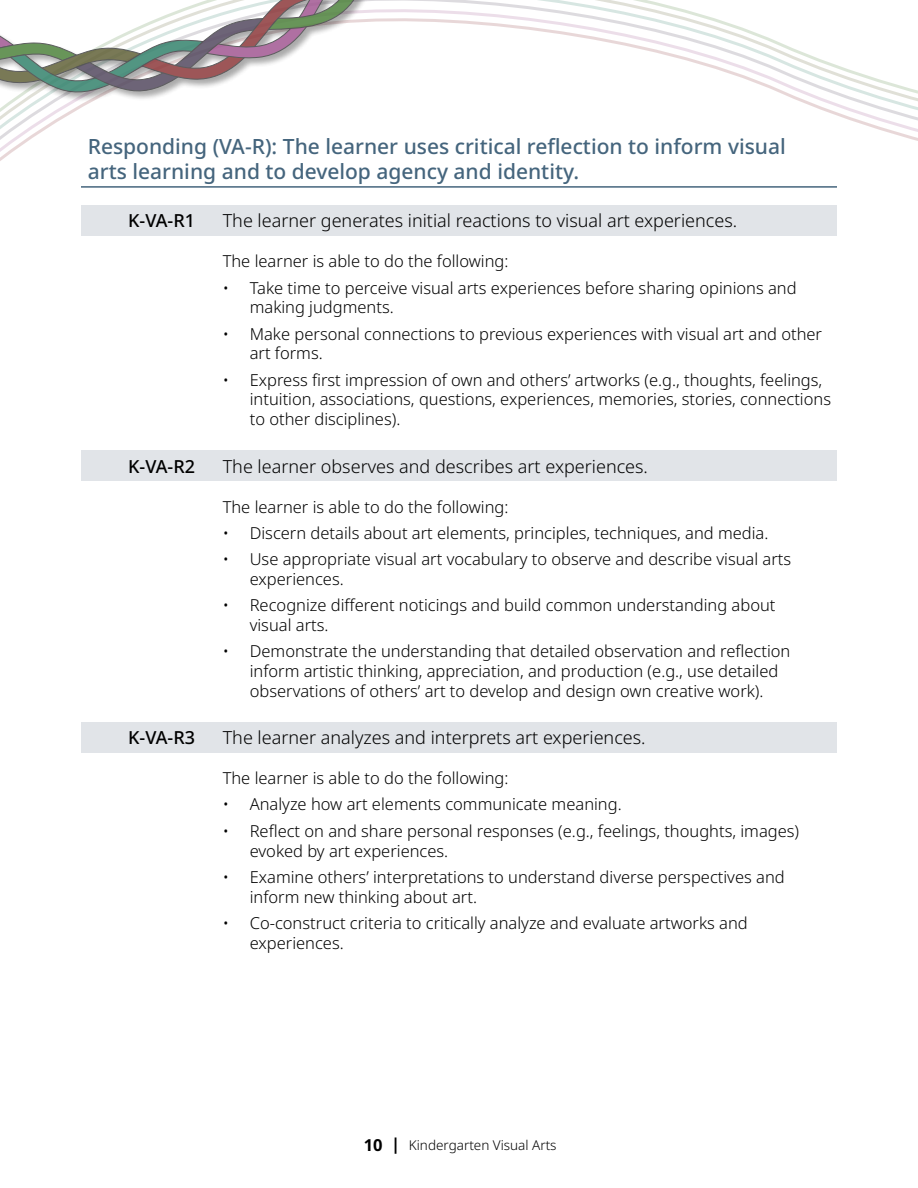
<style>
.page{position:relative;width:918px;height:1188px;background:#fff}
.page>*{position:absolute;margin:0;border:0;box-sizing:border-box;transform-origin:0 0}
.Header_Outcomes{font:500 21px/25.2px "Noto Sans";color:#45657d}
.GLO_arts{font:300 18px "Noto Sans";color:#000}
.GLO_arts-2{font:500 18px "Noto Sans";letter-spacing:-.02em;color:#000}
.Bullet_Outcome_no_bullet{font:300 16.5px/19.8px "Noto Sans";color:#000}
.t1{font:300 13.5px "Noto Sans";color:#000}
.s1{font-weight:700;font-size:16.5px}
</style>
<div class="page">
<svg style="left:0;top:0;width:918px;height:161px"></svg>
<div style="left:0;top:0;width:515px;height:102px;background:#000;opacity:.4"></div>
<svg style="left:0;top:0;width:407px;height:96px"></svg>
<hr style="left:81px;top:186px;width:756px;height:2px;background:#45657d">
<div style="left:81px;top:205px;width:756px;height:31px;background:#e1e4e8"></div>
<div style="left:81px;top:450px;width:756px;height:31px;background:#e1e4e8"></div>
<div style="left:81px;top:722px;width:756px;height:31px;background:#e1e4e8"></div>
<h3 class="Header_Outcomes" style="left:88px;top:134px;width:700px">Responding (VA-R): The learner uses critical reflection to inform visual arts learning and to develop agency and identity.</h3>
<h4 class="GLO_arts-2" style="left:128px;top:208px;width:68px">K-VA-R1</h4>
<h4 class="GLO_arts" style="left:223px;top:208px;width:516px">The learner generates initial reactions to visual art experiences.</h4>
<p class="Bullet_Outcome_no_bullet" style="left:223px;top:252px;width:287px">The learner is able to do the following:</p>
<p class="Bullet_Outcome_no_bullet" style="left:250px;top:278px;width:548px;text-indent:-27px">• Take time to perceive visual arts experiences before sharing opinions and making judgments.</p>
<p class="Bullet_Outcome_no_bullet" style="left:250px;top:324px;width:574px;text-indent:-27px">• Make personal connections to previous experiences with visual art and other art forms.</p>
<p class="Bullet_Outcome_no_bullet" style="left:250px;top:370px;width:583px;text-indent:-27px">• Express first impression of own and others’ artworks (e.g., thoughts, feelings, intuition, associations, questions, experiences, memories, stories, connections to other disciplines).</p>
<h4 class="GLO_arts-2" style="left:128px;top:454px;width:68px">K-VA-R2</h4>
<h4 class="GLO_arts" style="left:223px;top:454px;width:427px">The learner observes and describes art experiences.</h4>
<p class="Bullet_Outcome_no_bullet" style="left:223px;top:497px;width:287px">The learner is able to do the following:</p>
<p class="Bullet_Outcome_no_bullet" style="left:223px;top:523px;width:547px">• Discern details about art elements, principles, techniques, and media.</p>
<p class="Bullet_Outcome_no_bullet" style="left:250px;top:550px;width:543px;text-indent:-27px">• Use appropriate visual art vocabulary to observe and describe visual arts experiences.</p>
<p class="Bullet_Outcome_no_bullet" style="left:250px;top:596px;width:527px;text-indent:-27px">• Recognize different noticings and build common understanding about visual arts.</p>
<p class="Bullet_Outcome_no_bullet" style="left:250px;top:642px;width:542px;text-indent:-27px">• Demonstrate the understanding that detailed observation and reflection inform artistic thinking, appreciation, and production (e.g., use detailed observations of others’ art to develop and design own creative work).</p>
<h4 class="GLO_arts-2" style="left:128px;top:725px;width:68px">K-VA-R3</h4>
<h4 class="GLO_arts" style="left:223px;top:725px;width:424px">The learner analyzes and interprets art experiences.</h4>
<p class="Bullet_Outcome_no_bullet" style="left:223px;top:769px;width:287px">The learner is able to do the following:</p>
<p class="Bullet_Outcome_no_bullet" style="left:223px;top:795px;width:400px">• Analyze how art elements communicate meaning.</p>
<p class="Bullet_Outcome_no_bullet" style="left:250px;top:821px;width:551px;text-indent:-27px">• Reflect on and share personal responses (e.g., feelings, thoughts, images) evoked by art experiences.</p>
<p class="Bullet_Outcome_no_bullet" style="left:250px;top:867px;width:536px;text-indent:-27px">• Examine others’ interpretations to understand diverse perspectives and inform new thinking about art.</p>
<p class="Bullet_Outcome_no_bullet" style="left:250px;top:913px;width:500px;text-indent:-27px">• Co-construct criteria to critically analyze and evaluate artworks and experiences.</p>
<p class="t1" style="left:364px;top:1135px;width:194px"><span class="s1">10 |</span> Kindergarten Visual Arts</p>
</div>
